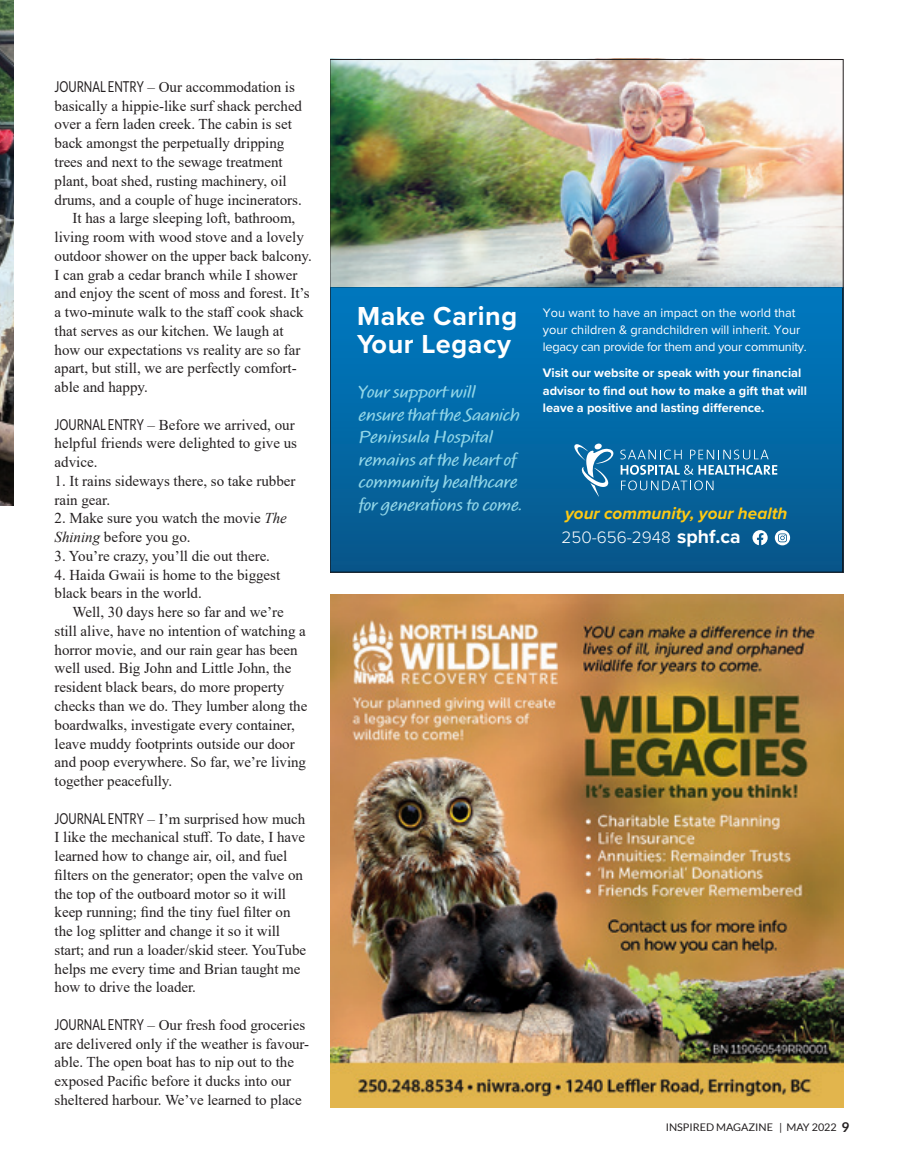
<style>
.page{position:relative;width:905px;height:1175px;background:#fff}
.page>*{position:absolute;margin:0;border:0;box-sizing:border-box;transform-origin:0 0}
.t1{font:700 27px/28.5px "Proxima Nova";letter-spacing:.02em;color:#fff}
.t2{font:600 18px/22.5px "Calliope MVB";letter-spacing:-.005em;color:#90d5e7}
.t3{font:italic 700 17.1px/23.9px "Proxima Nova";color:#fec913}
.t4{font:15px/18.8px "Times New Roman";color:#231f20}
.t5{font:12.75px/17.2px "Proxima Nova";color:#fff}
.t6{font:700 12.75px/17.2px "Proxima Nova";color:#fff}
.t7{font:10.5px "Lato";color:#231f20}
.s1{font-family:"Lato"}
.s2{font-style:italic}
.s3{font-weight:300;font-style:normal;color:#fff}
.s4{font-style:normal;font-size:19.5px;color:#fff}
.s5{font-weight:700;font-size:13.5px}
</style>
<div class="page">
<img style="left:330px;top:59px;width:513px;height:513px">
<img style="left:330px;top:594px;width:513px;height:513px">
<img style="left:0;top:0;width:14px;height:505px">
<p class="t4" style="left:55px;top:77px;width:242px"><span class="s1">JOURNAL ENTRY</span> – Our accommodation is</p>
<p class="t4" style="left:55px;top:96px;width:249px">basically a hippie-like surf shack perched</p>
<p class="t4" style="left:55px;top:115px;width:239px">over a fern laden creek. The cabin is set</p>
<p class="t4" style="left:55px;top:133px;width:231px">back amongst the perpetually dripping</p>
<p class="t4" style="left:55px;top:152px;width:230px">trees and next to the sewage treatment</p>
<p class="t4" style="left:55px;top:171px;width:234px">plant, boat shed, rusting machinery, oil</p>
<p class="t4" style="left:55px;top:190px;width:249px">drums, and a couple of huge incinerators.</p>
<p class="t4" style="left:73px;top:208px;width:224px">It has a large sleeping loft, bathroom,</p>
<p class="t4" style="left:55px;top:227px;width:251px">living room with wood stove and a lovely</p>
<p class="t4" style="left:55px;top:246px;width:259px">outdoor shower on the upper back balcony.</p>
<p class="t4" style="left:55px;top:265px;width:244px">I can grab a cedar branch while I shower</p>
<p class="t4" style="left:55px;top:283px;width:256px">and enjoy the scent of moss and forest. It’s</p>
<p class="t4" style="left:55px;top:302px;width:251px">a two-minute walk to the staff cook shack</p>
<p class="t4" style="left:55px;top:321px;width:231px">that serves as our kitchen. We laugh at</p>
<p class="t4" style="left:55px;top:340px;width:247px">how our expectations vs reality are so far</p>
<p class="t4" style="left:55px;top:358px;width:244px">apart, but still, we are perfectly comfort-</p>
<p class="t4" style="left:55px;top:377px;width:95px">able and happy.</p>
<p class="t4" style="left:55px;top:415px;width:244px"><span class="s1">JOURNAL ENTRY</span> – Before we arrived, our helpful friends were delighted to give us advice.</p>
<p class="t4" style="left:55px;top:471px;width:242px">1. It rains sideways there, so take rubber rain gear.</p>
<p class="t4" style="left:55px;top:508px;width:234px">2. Make sure you watch the movie <span class="s2">The<br>Shining</span> before you go.</p>
<p class="t4" style="left:55px;top:546px;width:217px">3. You’re crazy, you’ll die out there.</p>
<p class="t4" style="left:55px;top:565px;width:227px">4. Haida Gwaii is home to the biggest black bears in the world.</p>
<p class="t4" style="left:55px;top:602px;width:254px;text-indent:18px">Well, 30 days here so far and we’re still alive, have no intention of watching a horror movie, and our rain gear has been well used. Big John and Little John, the resident black bears, do more property checks than we do. They lumber along the boardwalks, investigate every container, leave muddy footprints outside our door and poop everywhere. So far, we’re living together peacefully.</p>
<p class="t4" style="left:55px;top:808px;width:253px"><span class="s1">JOURNAL ENTRY</span> – I’m surprised how much I like the mechanical stuff. To date, I have learned how to change air, oil, and fuel filters on the generator; open the valve on the top of the outboard motor so it will keep running; find the tiny fuel filter on the log splitter and change it so it will start; and run a loader/skid steer. YouTube helps me every time and Brian taught me how to drive the loader.</p>
<p class="t4" style="left:55px;top:1015px;width:256px"><span class="s1">JOURNAL ENTRY</span> – Our fresh food groceries are delivered only if the weather is favour&shy;able. The open boat has to nip out to the exposed Pacific before it ducks into our sheltered harbour. We’ve learned to place</p>
<h1 class="t1" style="left:357px;top:301px;width:162px">Make Caring<br>Your Legacy</h1>
<p class="t5" style="left:543px;top:303px;width:265px">You want to have an impact on the world that your children &amp; grandchildren will inherit. Your legacy can provide for them and your community.</p>
<p class="t6" style="left:543px;top:364px;width:265px">Visit our website or speak with your financial advisor to find out how to make a gift that will leave a positive and lasting di-erence.</p>
<p class="t2" style="left:359px;top:382px;width:165px">Your support will ensure that the Saanich<br>Peninsula Hospital remains at the heart of community healthcare for generations to come.</p>
<p class="t3" style="left:561px;top:501px;width:227px">your community, your health<br><span class="s3">250-656-2948</span> <span class="s4">sphf.ca</span></p>
<p class="t7" style="left:665px;top:1121px;width:188px">INSPIRED MAGAZINE | MAY 2022 <span class="s5">9</span>11</p>
</div>
